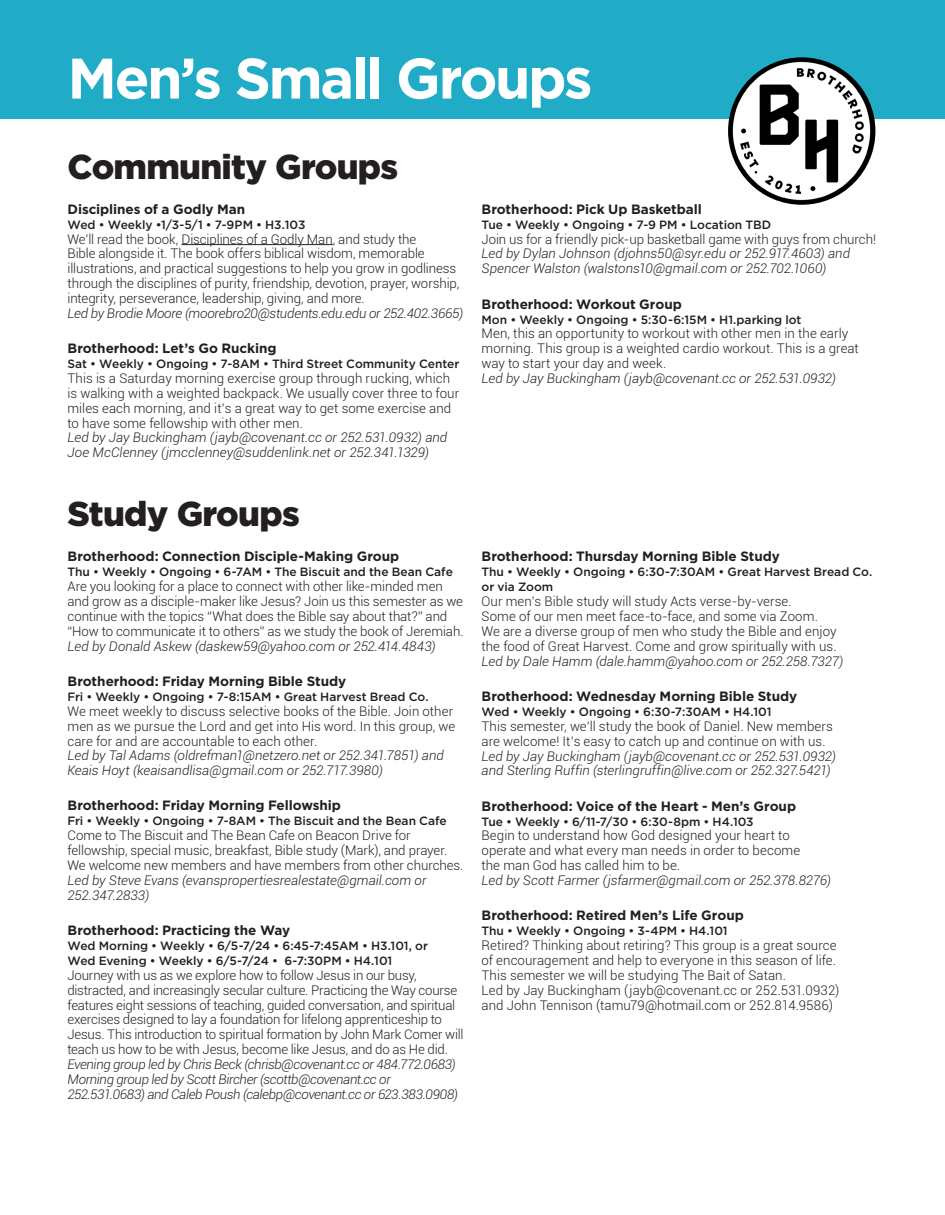
<style>
.page{position:relative;width:945px;height:1215px;background:#fff}
.page>*{position:absolute;margin:0;border:0;box-sizing:border-box;transform-origin:0 0}
.Catalog_Description_Nested{font:700 57px "Gotham";letter-spacing:-.045em;color:#fff}
.Category{font:900 34.5px "Gotham";letter-spacing:-.02em;color:#231f20}
.Catalog_Description_Nested-2{font:700 13.5px "Gotham";letter-spacing:-.005em;color:#231f20}
.Catalog_Description_Nested-3{font:300 13.35px/14.9px "Roboto";letter-spacing:-.005em;color:#231f20}
.Catalog_Description_Nested-4{font:italic 300 13.35px/14.9px "Roboto";color:#231f20}
.Catalog_Description_Nested-5{font:500 12px/15px "Gotham";color:#231f20}
.s1{font-style:italic}
.s2{font-style:normal}
</style>
<div class="page">
<div style="left:0;top:0;width:945px;height:119px;background:#20abc7"></div>
<hr style="left:182px;top:244px;width:151px;height:1px;background:#231f20">
<img style="left:728px;top:57px;width:147px;height:148px;border-radius:74px">
<p class="Catalog_Description_Nested" style="left:68px;top:41px;width:527px">Men’s Small Groups</p>
<p class="Category" style="left:68px;top:143px;width:332px">Community Groups</p>
<p class="Catalog_Description_Nested-2" style="left:68px;top:200px;width:179px">Disciplines of a Godly Man</p>
<p class="Catalog_Description_Nested-5" style="left:68px;top:217px;width:239px">Wed • Weekly •1/3-5/1 • 7-9PM • H3.103</p>
<p class="Catalog_Description_Nested-3" style="left:68px;top:231px;width:397px">We’ll read the book, Disciplines of a Godly Man, and study the<br>Bible alongside it. The book offers biblical wisdom, memorable illustrations, and practical suggestions to help you grow in godliness through the disciplines of purity, friendship, devotion, prayer, worship, integrity, perseverance, leadership, giving, and more.<br><span class="s1">Led by Brodie Moore (moorebro20@students.edu.edu or 252.402.3665)</span></p>
<p class="Catalog_Description_Nested-2" style="left:68px;top:339px;width:211px">Brotherhood: Let’s Go Rucking</p>
<p class="Catalog_Description_Nested-5" style="left:68px;top:356px;width:394px">Sat • Weekly • Ongoing • 7-8AM • Third Street Community Center</p>
<p class="Catalog_Description_Nested-3" style="left:68px;top:370px;width:393px">This is a Saturday morning exercise group through rucking, which is walking with a weighted backpack. We usually cover three to four miles each morning, and it’s a great way to get some exercise and to have some fellowship with other men.<br><span class="s1">Led by Jay Buckingham (jayb@covenant.cc or 252.531.0932) and Joe McClenney (jmcclenney@suddenlink.net or 252.341.1329)</span></p>
<p class="Category" style="left:68px;top:490px;width:234px">Study Groups</p>
<p class="Catalog_Description_Nested-2" style="left:68px;top:548px;width:333px">Brotherhood: Connection Disciple-Making Group</p>
<p class="Catalog_Description_Nested-5" style="left:68px;top:565px;width:387px">Thu • Weekly • Ongoing • 6-7AM • The Biscuit and the Bean Cafe</p>
<p class="Catalog_Description_Nested-3" style="left:68px;top:579px;width:398px">Are you looking for a place to connect with other like-minded men and grow as a disciple-maker like Jesus? Join us this semester as we continue with the topics “What does the Bible say about that?” and “How to communicate it to others” as we study the book of Jeremiah.<br><span class="s1">Led by Donald Askew (daskew59@yahoo.com or 252.414.4843)</span></p>
<p class="Catalog_Description_Nested-2" style="left:68px;top:672px;width:280px">Brotherhood: Friday Morning Bible Study</p>
<p class="Catalog_Description_Nested-5" style="left:68px;top:689px;width:363px">Fri • Weekly • Ongoing • 7-8:15AM • Great Harvest Bread Co.</p>
<p class="Catalog_Description_Nested-3" style="left:68px;top:703px;width:389px">We meet weekly to discuss selective books of the Bible. Join other men as we pursue the Lord and get into His word. In this group, we care for and are accountable to each other.<br><span class="s1">Led by Tal Adams (oldrefman1@netzero.net or 252.341.7851) and Keais Hoyt (keaisandlisa@gmail.com or 252.717.3980)</span></p>
<p class="Catalog_Description_Nested-2" style="left:68px;top:797px;width:275px">Brotherhood: Friday Morning Fellowship</p>
<p class="Catalog_Description_Nested-5" style="left:68px;top:814px;width:381px">Fri • Weekly • Ongoing • 7-8AM • The Biscuit and the Bean Cafe</p>
<p class="Catalog_Description_Nested-3" style="left:68px;top:828px;width:397px">Come to The Biscuit and The Bean Cafe on Beacon Drive for fellowship, special music, breakfast, Bible study (Mark), and prayer.<br>We welcome new members and have members from other churches.<br><span class="s1">Led by Steve Evans (evanspropertiesrealestate@gmail.com or 252.347.2833)</span></p>
<p class="Catalog_Description_Nested-2" style="left:68px;top:921px;width:224px">Brotherhood: Practicing the Way</p>
<p class="Catalog_Description_Nested-5" style="left:68px;top:938px;width:362px">Wed Morning • Weekly • 6/5-7/24 • 6:45-7:45AM • H3.101, or<br>Wed Evening • Weekly • 6/5-7/24 • 6-7:30PM • H4.101</p>
<p class="Catalog_Description_Nested-3" style="left:67px;top:967px;width:398px">Journey with us as we explore how to follow Jesus in our busy, distracted, and increasingly secular culture. Practicing the Way course features eight sessions of teaching, guided conversation, and spiritual exercises designed to lay a foundation for lifelong apprenticeship to Jesus. This introduction to spiritual formation by John Mark Comer will teach us how to be with Jesus, become like Jesus, and do as He did.<br><span class="s1">Evening group led by Chris Beck (chrisb@covenant.cc or 484.772.0683)<br>Morning group led by Scott Bircher (scottb@covenant.cc or 252.531.0683) and Caleb Poush (calebp@covenant.cc or 623.383.0908)</span></p>
<p class="Catalog_Description_Nested-2" style="left:482px;top:200px;width:222px">Brotherhood: Pick Up Basketball</p>
<p class="Catalog_Description_Nested-5" style="left:482px;top:217px;width:291px">Tue • Weekly • Ongoing • 7-9 PM • Location TBD</p>
<p class="Catalog_Description_Nested-4" style="left:482px;top:231px;width:396px"><span class="s2">Join us for a friendly pick-up basketball game with guys from church!<br></span>Led by Dylan Johnson (djohns50@syr.edu or 252.917.4603) and<br>Spencer Walston (walstons10@gmail.com or 252.702.1060)</p>
<p class="Catalog_Description_Nested-2" style="left:482px;top:295px;width:202px">Brotherhood: Workout Group</p>
<p class="Catalog_Description_Nested-5" style="left:482px;top:312px;width:321px">Mon • Weekly • Ongoing • 5:30-6:15M • H1.parking lot</p>
<p class="Catalog_Description_Nested-3" style="left:482px;top:326px;width:379px">Men, this an opportunity to workout with other men in the early morning. This group is a weighted cardio workout. This is a great way to start your day and week.<br><span class="s1">Led by Jay Buckingham (jayb@covenant.cc or 252.531.0932)</span></p>
<p class="Catalog_Description_Nested-2" style="left:482px;top:548px;width:300px">Brotherhood: Thursday Morning Bible Study</p>
<p class="Catalog_Description_Nested-5" style="left:482px;top:565px;width:392px">Thu • Weekly • Ongoing • 6:30-7:30AM • Great Harvest Bread Co. or via Zoom</p>
<p class="Catalog_Description_Nested-3" style="left:482px;top:594px;width:363px">Our men’s Bible study will study Acts verse-by-verse.<br>Some of our men meet face-to-face, and some via Zoom.<br>We are a diverse group of men who study the Bible and enjoy the food of Great Harvest. Come and grow spiritually with us.<br><span class="s1">Led by Dale Hamm (dale.hamm@yahoo.com or 252.258.7327)</span></p>
<p class="Catalog_Description_Nested-2" style="left:482px;top:687px;width:317px">Brotherhood: Wednesday Morning Bible Study</p>
<p class="Catalog_Description_Nested-5" style="left:482px;top:704px;width:291px">Wed • Weekly • Ongoing • 6:30-7:30AM • H4.101</p>
<p class="Catalog_Description_Nested-4" style="left:482px;top:718px;width:356px"><span class="s2">This semester, we’ll study the book of Daniel. New members are welcome! It’s easy to catch up and continue on with us.<br></span>Led by Jay Buckingham (jayb@covenant.cc or 252.531.0932) and Sterling Ruffin (sterlingruffin@live.com or 252.327.5421)</p>
<p class="Catalog_Description_Nested-2" style="left:482px;top:797px;width:316px">Brotherhood: Voice of the Heart - Men’s Group</p>
<p class="Catalog_Description_Nested-5" style="left:482px;top:814px;width:274px">Tue • Weekly • 6/11-7/30 • 6:30-8pm • H4.103</p>
<p class="Catalog_Description_Nested-3" style="left:482px;top:828px;width:351px">Begin to understand how God designed your heart to operate and what every man needs in order to become<br>the man God has called him to be.<br><span class="s1">Led by Scott Farmer (jsfarmer@gmail.com or 252.378.8276)</span></p>
<p class="Catalog_Description_Nested-2" style="left:482px;top:907px;width:264px">Brotherhood: Retired Men’s Life Group</p>
<p class="Catalog_Description_Nested-5" style="left:482px;top:923px;width:248px">Thu • Weekly • Ongoing • 3-4PM • H4.101</p>
<p class="Catalog_Description_Nested-3" style="left:482px;top:937px;width:359px">Retired? Thinking about retiring? This group is a great source of encouragement and help to everyone in this season of life.<br>This semester we will be studying The Bait of Satan.<br>Led by Jay Buckingham (jayb@covenant.cc or 252.531.0932) and John Tennison (tamu79@hotmail.com or 252.814.9586)</p>
</div>
